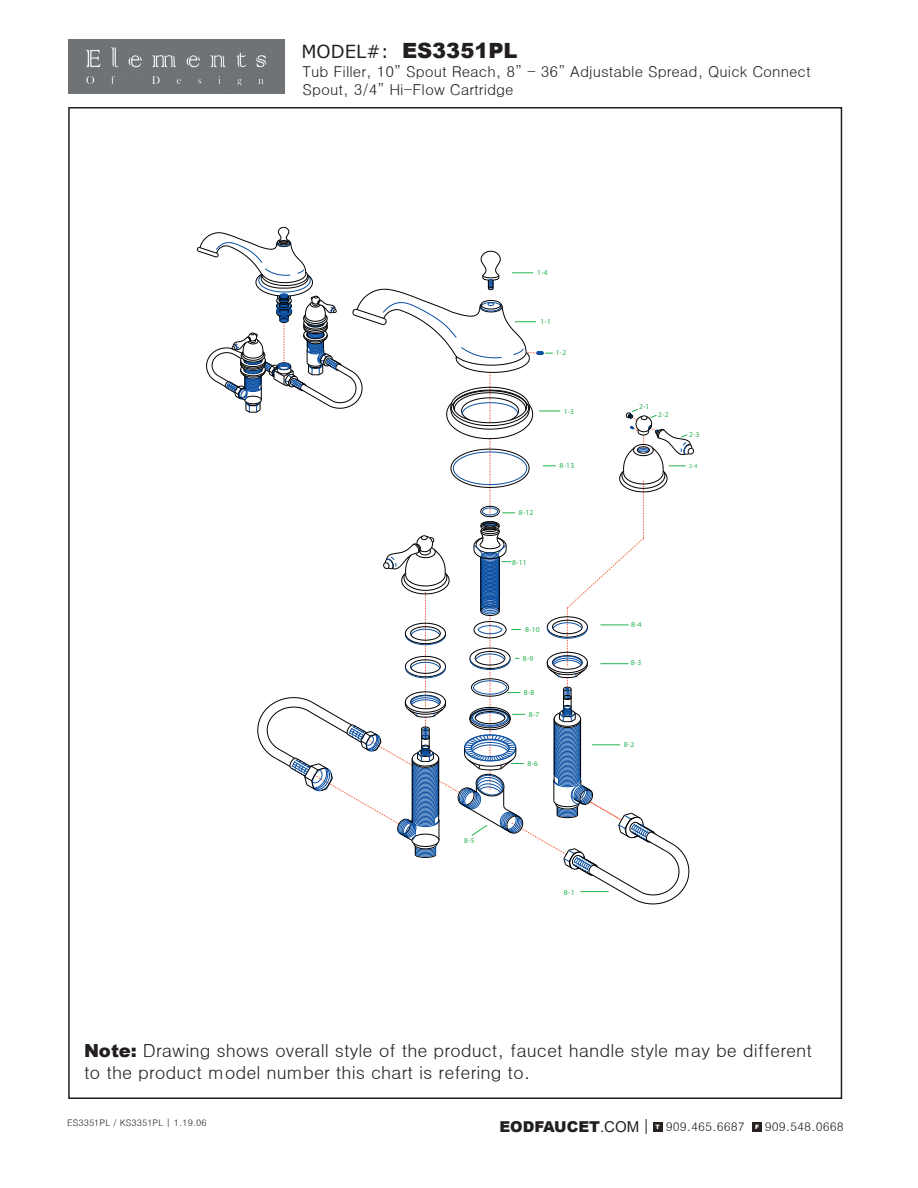
<style>
.page{position:relative;width:918px;height:1188px;background:#fff}
.page>*{position:absolute;margin:0;border:0;box-sizing:border-box;transform-origin:0 0}
.t1{font:900 21px "Arial";color:#231f20}
.t2{font:18px/21.6px "Dotum";color:#231f20}
.t3{font:18px "Verdana";color:#231f20}
.t4{font:15px/18px "Dotum";color:#231f20}
.t5{font:900 15px "Arial";color:#231f20}
.t6{font:12px "Dotum";color:#231f20}
.t7{font:9px "Dotum";color:#231f20}
.t8{font:7.5px "Myriad";letter-spacing:.045em;color:#23b24c}
.t9{font:7.35px "Myriad";color:#23b24c}
.t10{font:900 6px "Arial";color:#fff}
.t11{font:5.85px "Myriad";color:#23b24c}
.s1{font-family:"Arial";font-weight:900}
.s2{font-weight:400}
</style>
<div class="page">
<svg style="left:646px;top:1119px;width:1px;height:15px"></svg>
<div style="left:653px;top:1122px;width:9px;height:9px;background:#282320"></div>
<div style="left:753px;top:1122px;width:9px;height:9px;background:#282320"></div>
<img style="left:68px;top:39px;width:216px;height:54px">
<svg style="left:197px;top:227px;width:497px;height:677px"></svg>
<p class="t3" style="left:301px;top:40px;width:89px">MODEL#:</p>
<p class="t1" style="left:402px;top:35px;width:117px">ES3351PL</p>
<p class="t4" style="left:303px;top:62px;width:510px">Tub Filler, 10” Spout Reach, 8” - 36” Adjustable Spread, Quick Connect<br>Spout, 3/4” Hi-Flow Cartridge</p>
<p class="t9" style="left:537px;top:269px;width:12px">1-4</p>
<p class="t9" style="left:540px;top:318px;width:12px">1-1</p>
<p class="t8" style="left:464px;top:837px;width:12px">8-5</p>
<p class="t8" style="left:519px;top:509px;width:16px">8-12</p>
<p class="t8" style="left:512px;top:559px;width:16px">8-11</p>
<p class="t9" style="left:556px;top:349px;width:12px">1-2</p>
<p class="t9" style="left:564px;top:408px;width:12px">1-3</p>
<p class="t8" style="left:560px;top:462px;width:16px">8-13</p>
<p class="t8" style="left:525px;top:626px;width:16px">8-10</p>
<p class="t8" style="left:523px;top:654px;width:12px">8-9</p>
<p class="t8" style="left:524px;top:689px;width:12px">8-8</p>
<p class="t8" style="left:529px;top:710px;width:12px">8-7</p>
<p class="t8" style="left:528px;top:759px;width:12px">8-6</p>
<p class="t8" style="left:564px;top:889px;width:12px">8-1</p>
<p class="t9" style="left:639px;top:403px;width:12px">2-1</p>
<p class="t9" style="left:658px;top:411px;width:12px">2-2</p>
<p class="t9" style="left:689px;top:431px;width:12px">2-3</p>
<p class="t11" style="left:689px;top:463px;width:10px">2-4</p>
<p class="t8" style="left:631px;top:621px;width:12px">8-4</p>
<p class="t8" style="left:631px;top:659px;width:12px">8-3</p>
<p class="t8" style="left:624px;top:741px;width:12px">8-2</p>
<p class="t2" style="left:84px;top:1040px;width:730px"><span class="s1">Note:</span> Drawing shows overall style of the product, faucet handle style may be different to the product model number this chart is refering to.</p>
<p class="t7" style="left:67px;top:1118px;width:141px">ES3351PL / KS3351PL | 1.19.06</p>
<p class="t5" style="left:499px;top:1116px;width:141px">EODFAUCET<span class="s2">.COM</span></p>
<p class="t6" style="left:655px;top:1120px;width:91px"><sup>T</sup> 909.465.6687</p>
<p class="t6" style="left:765px;top:1120px;width:80px">909.548.0668</p>
<p class="t10" style="left:755px;top:1122px;width:6px">F</p>
</div>
